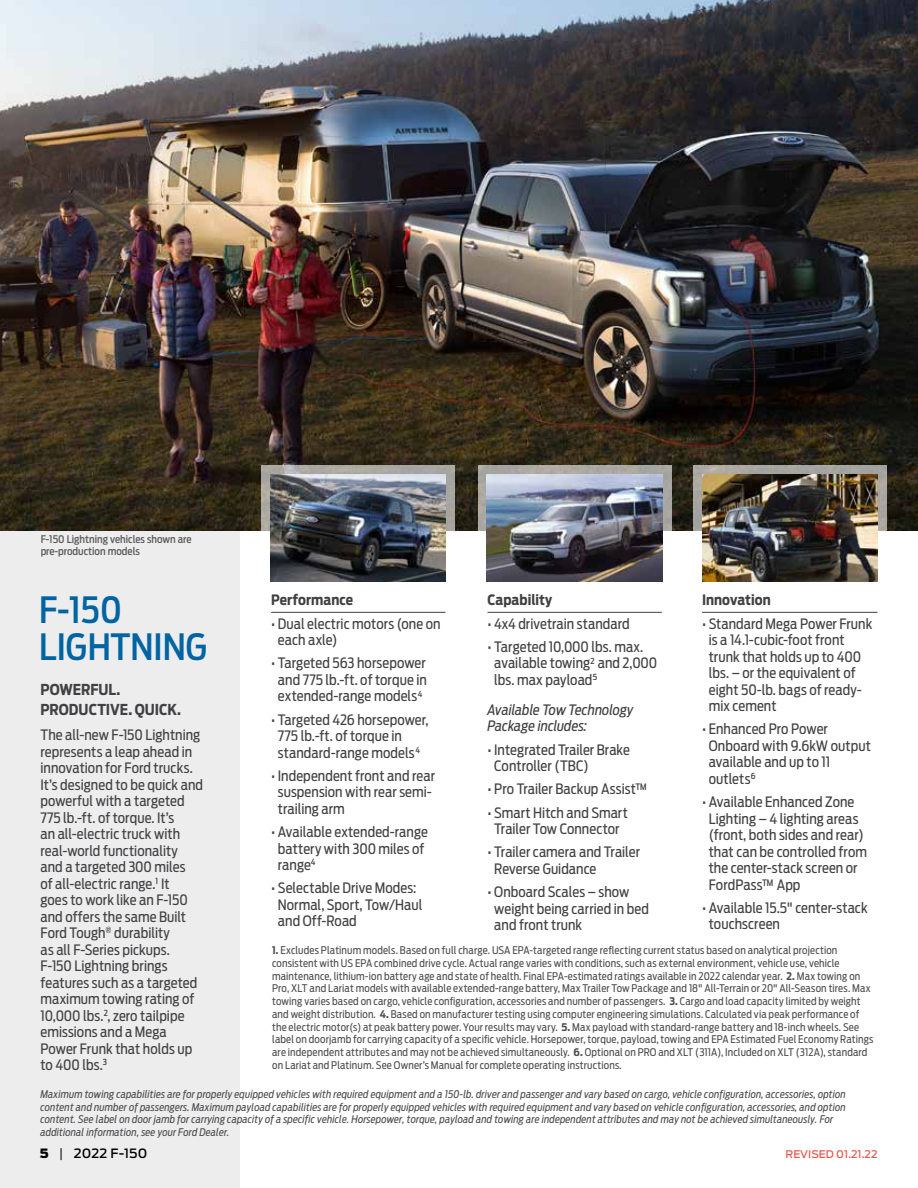
<style>
.page{position:relative;width:918px;height:1188px;background:#fff}
.page>*{position:absolute;margin:0;border:0;box-sizing:border-box;transform-origin:0 0}
.t1{font:500 36px/37.5px "Antenna Cond";color:#0064a3}
.t2{font:700 15px/19.5px "Antenna Cond";letter-spacing:-.005em;color:#414042}
.t3{font:14.25px/16.5px "Antenna Cond";letter-spacing:.005em;color:#414042}
.t4{font:italic 14.25px/16.5px "Antenna Cond";letter-spacing:-.005em;color:#414042}
.t5{font:700 14.25px "Antenna Cond";letter-spacing:.005em;color:#414042}
.t6{font:500 12.75px "Antenna";letter-spacing:.01em;color:#000}
.t7{font:10.5px/12.8px "Antenna Cond";letter-spacing:.015em;color:#4d4d4f}
.t8{font:italic 10.5px/12.8px "Antenna Cond";letter-spacing:.01em;color:#4d4d4f}
.t9{font:500 10.5px/12px "Antenna Cond";color:#414042}
.t10{font:500 10.5px "Antenna";color:#e45c52}
.s1{font-weight:700}
.s2{font-weight:900}
.s3{font-weight:300}
</style>
<div class="page">
<div style="left:0;top:415px;width:240px;height:773px;background:#ededee"></div>
<img style="left:0;top:0;width:918px;height:530px">
<svg style="left:261px;top:465px;width:194px;height:66px;background:#aaa8a2"></svg>
<svg style="left:478px;top:465px;width:193px;height:117px;fill:#aba9a3"></svg>
<svg style="left:693px;top:465px;width:194px;height:66px;background:#a7a5a0"></svg>
<hr style="left:488px;top:612px;width:174px;height:1px;background:#414042">
<hr style="left:271px;top:612px;width:175px;height:1px;background:#414042">
<hr style="left:702px;top:612px;width:176px;height:1px;background:#414042">
<img style="left:487px;top:474px;width:175px;height:108px">
<img style="left:270px;top:474px;width:176px;height:108px">
<img style="left:702px;top:474px;width:176px;height:108px">
<p class="t9" style="left:40px;top:533px;width:153px">F-150 Lightning vehicles shown are pre-production models</p>
<h1 class="t1" style="left:39px;top:591px;width:170px">F-150<br>LIGHTNING</h1>
<p class="t2" style="left:40px;top:680px;width:142px">POWERFUL.<br>PRODUCTIVE. QUICK.</p>
<p class="t3" style="left:40px;top:727px;width:164px">The all-new F-150 Lightning represents a leap ahead in innovation for Ford trucks.<br>It’s designed to be quick and powerful with a targeted<br>775 lb.-ft. of torque. It’s<br>an all-electric truck with real-world functionality and a targeted 300 miles<br>of all-electric range.<sup>1</sup> It<br>goes to work like an F-150 and offers the same Built<br>Ford Tough<sup>®</sup> durability<br>as all F-Series pickups.<br>F-150 Lightning brings features such as a targeted maximum towing rating of<br>10,000 lbs.<sup>2</sup>, zero tailpipe emissions and a Mega<br>Power Frunk that holds up to 400 lbs.<sup>3</sup></p>
<p class="t5" style="left:271px;top:592px;width:84px">Performance</p>
<p class="t3" style="left:278px;top:615px;width:164px;text-indent:-7px">• Dual electric motors (one on each axle)</p>
<p class="t3" style="left:271px;top:655px;width:157px;text-align:center">• Targeted 563 horsepower and 775 lb.-ft. of torque in extended-range models<sup>4</sup></p>
<p class="t3" style="left:278px;top:711px;width:152px;text-indent:-7px">• Targeted 426 horsepower,<br>775 lb.-ft. of torque in standard-range models<sup>4</sup></p>
<p class="t3" style="left:278px;top:768px;width:159px;text-indent:-7px">• Independent front and rear suspension with rear semi&shy;trailing arm</p>
<p class="t3" style="left:278px;top:824px;width:152px;text-indent:-7px">• Available extended-range battery with 300 miles of range<sup>4</sup></p>
<p class="t3" style="left:278px;top:880px;width:146px;text-indent:-7px">• Selectable Drive Modes:<br>Normal, Sport, Tow/Haul and Off-Road</p>
<p class="t5" style="left:488px;top:592px;width:66px">Capability</p>
<p class="t3" style="left:488px;top:615px;width:144px">• 4x4 drivetrain standard</p>
<p class="t3" style="left:494px;top:639px;width:165px;text-indent:-7px">• Targeted 10,000 lbs. max. available towing<sup>2</sup> and 2,000 lbs. max payload<sup>5</sup></p>
<p class="t4" style="left:488px;top:702px;width:147px">Available Tow Technology<br>Package includes:</p>
<p class="t3" style="left:494px;top:741px;width:137px;text-indent:-7px">• Integrated Trailer Brake<br>Controller (TBC)</p>
<p class="t3" style="left:488px;top:781px;width:162px">• Pro Trailer Backup Assist™</p>
<p class="t3" style="left:488px;top:804px;width:142px;text-align:center">• Smart Hitch and Smart<br>Trailer Tow Connector</p>
<p class="t3" style="left:494px;top:844px;width:147px;text-indent:-7px">• Trailer camera and Trailer<br>Reverse Guidance</p>
<p class="t3" style="left:494px;top:884px;width:156px;text-indent:-7px">• Onboard Scales – show weight being carried in bed and front trunk</p>
<p class="t5" style="left:702px;top:592px;width:70px">Innovation</p>
<p class="t3" style="left:709px;top:615px;width:165px;text-indent:-7px">• Standard Mega Power Frunk is a 14.1-cubic-foot front trunk that holds up to 400 lbs. – or the equivalent of eight 50-lb. bags of ready&shy;mix cement</p>
<p class="t3" style="left:709px;top:721px;width:164px;text-indent:-7px">• Enhanced Pro Power<br>Onboard with 9.6kW output available and up to 11 outlets<sup>6</sup></p>
<p class="t3" style="left:709px;top:794px;width:160px;text-indent:-7px">• Available Enhanced Zone<br>Lighting – 4 lighting areas (front, both sides and rear) that can be controlled from the center-stack screen or<br>FordPass™ App</p>
<p class="t3" style="left:709px;top:900px;width:160px;text-indent:-7px">• Available 15.5" center-stack touchscreen</p>
<p class="t7" style="left:272px;top:944px;width:603px"><span class="s1">1.</span> Excludes Platinum models. Based on full charge. USA EPA-targeted range reflecting current status based on analytical projection consistent with US EPA combined drive cycle. Actual range varies with conditions, such as external environment, vehicle use, vehicle maintenance, lithium-ion battery age and state of health. Final EPA-estimated ratings available in 2022 calendar year. <span class="s1">2.</span> Max towing on Pro, XLT and Lariat models with available extended-range battery, Max Trailer Tow Package and 18" All-Terrain or 20" All-Season tires. Max towing varies based on cargo, vehicle configuration, accessories and number of passengers. <span class="s1">3.</span> Cargo and load capacity limited by weight and weight distribution. <span class="s1">4.</span> Based on manufacturer testing using computer engineering simulations. Calculated via peak performance of the electric motor(s) at peak battery power. Your results may vary. <span class="s1">5.</span> Max payload with standard-range battery and 18-inch wheels. See label on doorjamb for carrying capacity of a specific vehicle. Horsepower, torque, payload, towing and EPA Estimated Fuel Economy Ratings are independent attributes and may not be achieved simultaneously. <span class="s1">6.</span> Optional on PRO and XLT (311A), Included on XLT (312A), standard on Lariat and Platinum. See Owner’s Manual for complete operating instructions.</p>
<p class="t8" style="left:41px;top:1088px;width:807px">Maximum towing capabilities are for properly equipped vehicles with required equipment and a 150-lb. driver and passenger and vary based on cargo, vehicle configuration, accessories, option content and number of passengers. Maximum payload capabilities are for properly equipped vehicles with required equipment and vary based on vehicle configuration, accessories, and option content. See label on door jamb for carrying capacity of a specific vehicle. Horsepower, torque, payload and towing are independent attributes and may not be achieved simultaneously. For additional information, see your Ford Dealer.</p>
<p class="t6" style="left:40px;top:1145px;width:109px"><span class="s2">5</span> <span class="s3">|</span> 2022 F-150</p>
<p class="t10" style="left:786px;top:1147px;width:93px">REVISED 01.21.22</p>
</div>
